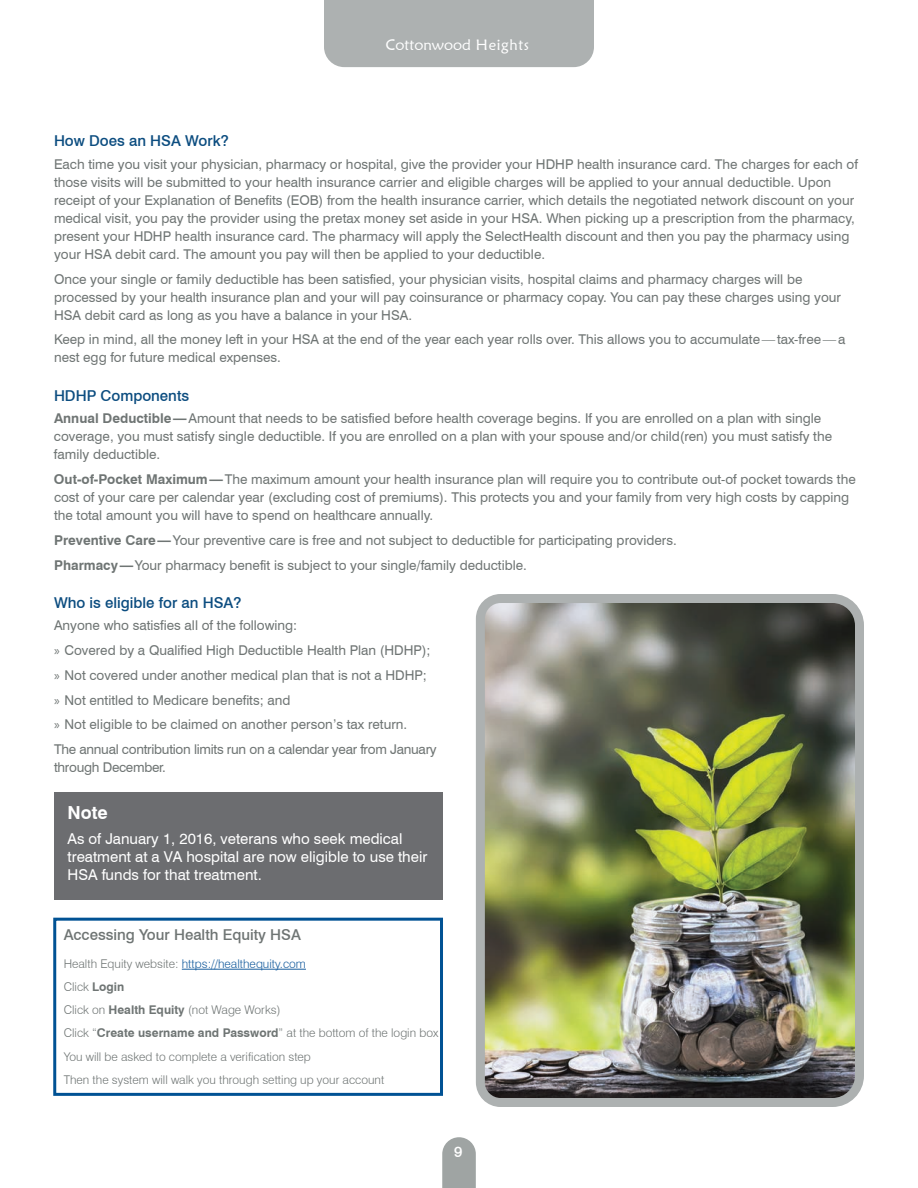
<style>
.page{position:relative;width:918px;height:1188px;background:#fff}
.page>*{position:absolute;margin:0;border:0;box-sizing:border-box;transform-origin:0 0}
.t1{font:700 18px "Swiss 721 BT";color:#fff}
.t2{font:15px/18px "Swiss 721 BT";color:#fff}
.t3{font:500 15px "Swiss 721 BT";color:#0c4d80}
.t4{font:500 15px "Swiss 721 BT";color:#6f7574}
.t5{font:15px "Maiandra GD";color:#fff}
.t6{font:500 15px "Swiss 721 BT";color:#fff}
.t7{font:13.5px/18px "Swiss 721 BT";color:#6f7574}
.t8{font:13.5px "Swiss 721 BT";letter-spacing:-.02em;color:#6f7574}
.t9{font:300 12px/23.1px "Swiss 721 BT";color:#6f7574}
.s1{font-weight:700}
.s2{font-family:"Myriad Pro"}
.s3{color:#175d9e}
</style>
<div class="page">
<svg style="left:442px;top:1137px;width:34px;height:51px;background:#a7abab"></svg>
<div style="left:324px;top:0;width:270px;height:67px;background:#adb1b1"></div>
<img style="left:475px;top:594px;width:389px;height:513px">
<div style="left:54px;top:792px;width:388px;height:108px;background:#6c6d70"></div>
<hr style="left:182px;top:969px;width:124px;height:1px;background:#175d9e">
<div style="left:53px;top:918px;width:390px;height:178px;border:3px solid #005294"></div>
<p class="t5" style="left:386px;top:35px;width:145px">Cottonwood Heights</p>
<p class="t3" style="left:54px;top:132px;width:176px">How Does an HSA Work?</p>
<p class="t7" style="left:54px;top:155px;width:805px">Each time you visit your physician, pharmacy or hospital, give the provider your HDHP health insurance card. The charges for each of those visits will be submitted to your health insurance carrier and eligible charges will be applied to your annual deductible. Upon receipt of your Explanation of Benefits (EOB) from the health insurance carrier, which details the negotiated network discount on your medical visit, you pay the provider using the pretax money set aside in your HSA. When picking up a prescription from the pharmacy, present your HDHP health insurance card. The pharmacy will apply the SelectHealth discount and then you pay the pharmacy using your HSA debit card. The amount you pay will then be applied to your deductible.</p>
<p class="t7" style="left:54px;top:270px;width:789px">Once your single or family deductible has been satisfied, your physician visits, hospital claims and pharmacy charges will be processed by your health insurance plan and your will pay coinsurance or pharmacy copay. You can pay these charges using your<br>HSA debit card as long as you have a balance in your HSA.</p>
<p class="t7" style="left:54px;top:331px;width:793px">Keep in mind, all the money left in your HSA at the end of the year each year rolls over. This allows you to accumulate—tax-free—a nest egg for future medical expenses.</p>
<p class="t3" style="left:54px;top:386px;width:137px">HDHP Components</p>
<p class="t7" style="left:54px;top:409px;width:780px"><span class="s1">Annual Deductible—</span>Amount that needs to be satisfied before health coverage begins. If you are enrolled on a plan with single coverage, you must satisfy single deductible. If you are enrolled on a plan with your spouse and/or child(ren) you must satisfy the family deductible.</p>
<p class="t7" style="left:54px;top:470px;width:803px"><span class="s1">Out-of-Pocket Maximum—</span>The maximum amount your health insurance plan will require you to contribute out-of pocket towards the cost of your care per calendar year (excluding cost of premiums). This protects you and your family from very high costs by capping the total amount you will have to spend on healthcare annually.</p>
<p class="t7" style="left:54px;top:528px;width:624px;line-height:24.8px"><span class="s1">Preventive Care—</span>Your preventive care is free and not subject to deductible for participating providers.<br><span class="s1">Pharmacy—</span>Your pharmacy benefit is subject to your single/family deductible.</p>
<p class="t3" style="left:54px;top:593px;width:189px">Who is eligible for an HSA?</p>
<p class="t7" style="left:54px;top:613px;width:384px;line-height:24.8px">Anyone who satisfies all of the following:<br><span class="s2">»</span> Covered by a Qualified High Deductible Health Plan (HDHP); <span class="s2">»</span> Not covered under another medical plan that is not a HDHP;<br><span class="s2">»</span> Not entitled to Medicare benefits; and<br><span class="s2">»</span> Not eligible to be claimed on another person’s tax return.<br>The annual contribution limits run on a calendar year from January</p>
<p class="t8" style="left:54px;top:759px;width:113px">through December.</p>
<h1 class="t1" style="left:68px;top:801px;width:42px">Note</h1>
<p class="t2" style="left:68px;top:829px;width:361px">As of January 1, 2016, veterans who seek medical treatment at a VA hospital are now eligible to use their<br>HSA funds for that treatment.</p>
<p class="t4" style="left:64px;top:926px;width:239px">Accessing Your Health Equity HSA</p>
<p class="t9" style="left:64px;top:952px;width:376px">Health Equity website: <span class="s3">https://healthequity.com<br></span>Click <span class="s1">Login<br></span>Click on <span class="s1">Health Equity</span> (not Wage Works)<br>Click “<span class="s1">Create username and Password</span>” at the bottom of the login box You will be asked to complete a verification step<br>Then the system will walk you through setting up your account</p>
<p class="t6" style="left:454px;top:1142px;width:10px">9</p>
</div>
